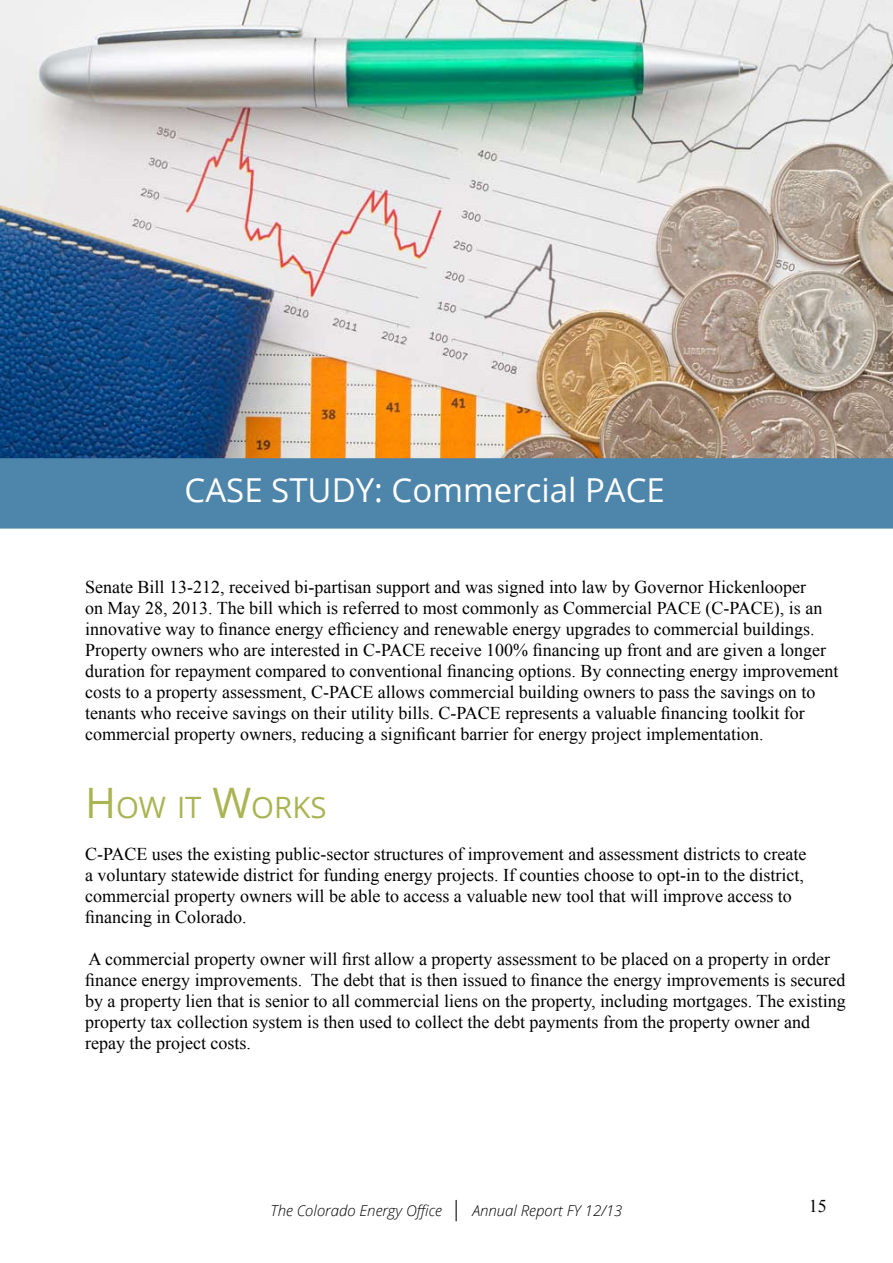
<style>
.page{position:relative;width:893px;height:1263px;background:#fff}
.page>*{position:absolute;margin:0;border:0;box-sizing:border-box;transform-origin:0 0}
.t1{font:33px "Open Sans";color:#fff}
.t2{font:29.4px "Open Sans";color:#aab453}
.t3{font:18px/21px "Times New Roman";color:#000}
.t4{font:italic 300 15px "Open Sans";color:#000}
.s1{font-size:42px}
.s2{font-size:21px}
</style>
<div class="page">
<img style="left:0;top:0;width:893px;height:458px">
<div style="left:0;top:458px;width:893px;height:71px;background:#4d85ab"></div>
<h1 class="t1" style="left:184px;top:468px;width:460px">Case Study: Commercial PACE</h1>
<p class="t3" style="left:85px;top:576px;width:755px">Senate Bill 13-212, received bi-partisan support and was signed into law by Governor Hickenlooper<br>on May 28, 2013. The bill which is referred to most commonly as Commercial PACE (C-PACE), is an innovative way to finance energy efficiency and renewable energy upgrades to commercial buildings.<br>Property owners who are interested in C-PACE receive 100% financing up front and are given a longer duration for repayment compared to conventional financing options. By connecting energy improvement costs to a property assessment, C-PACE allows commercial building owners to pass the savings on to tenants who receive savings on their utility bills. C-PACE represents a valuable financing toolkit for commercial property owners, reducing a significant barrier for energy project implementation.</p>
<h2 class="t2" style="left:85px;top:787px;width:243px"><span class="s1">H</span>OW IT <span class="s1">W</span>ORKS</h2>
<p class="t3" style="left:85px;top:843px;width:723px">C-PACE uses the existing public-sector structures of improvement and assessment districts to create a voluntary statewide district for funding energy projects. If counties choose to opt-in to the district, commercial property owners will be able to access a valuable new tool that will improve access to financing in Colorado.</p>
<p class="t3" style="left:85px;top:948px;width:762px">A commercial property owner will first allow a property assessment to be placed on a property in order finance energy improvements. The debt that is then issued to finance the energy improvements is secured by a property lien that is senior to all commercial liens on the property, including mortgages. The existing property tax collection system is then used to collect the debt payments from the property owner and repay the project costs.</p>
<p class="t4" style="left:270px;top:1200px;width:354px">The Colorado Energy Office <span class="s2">|</span> Annual Report FY 12/13</p>
<p class="t3" style="left:809px;top:1195px;width:19px">15</p>
</div>
